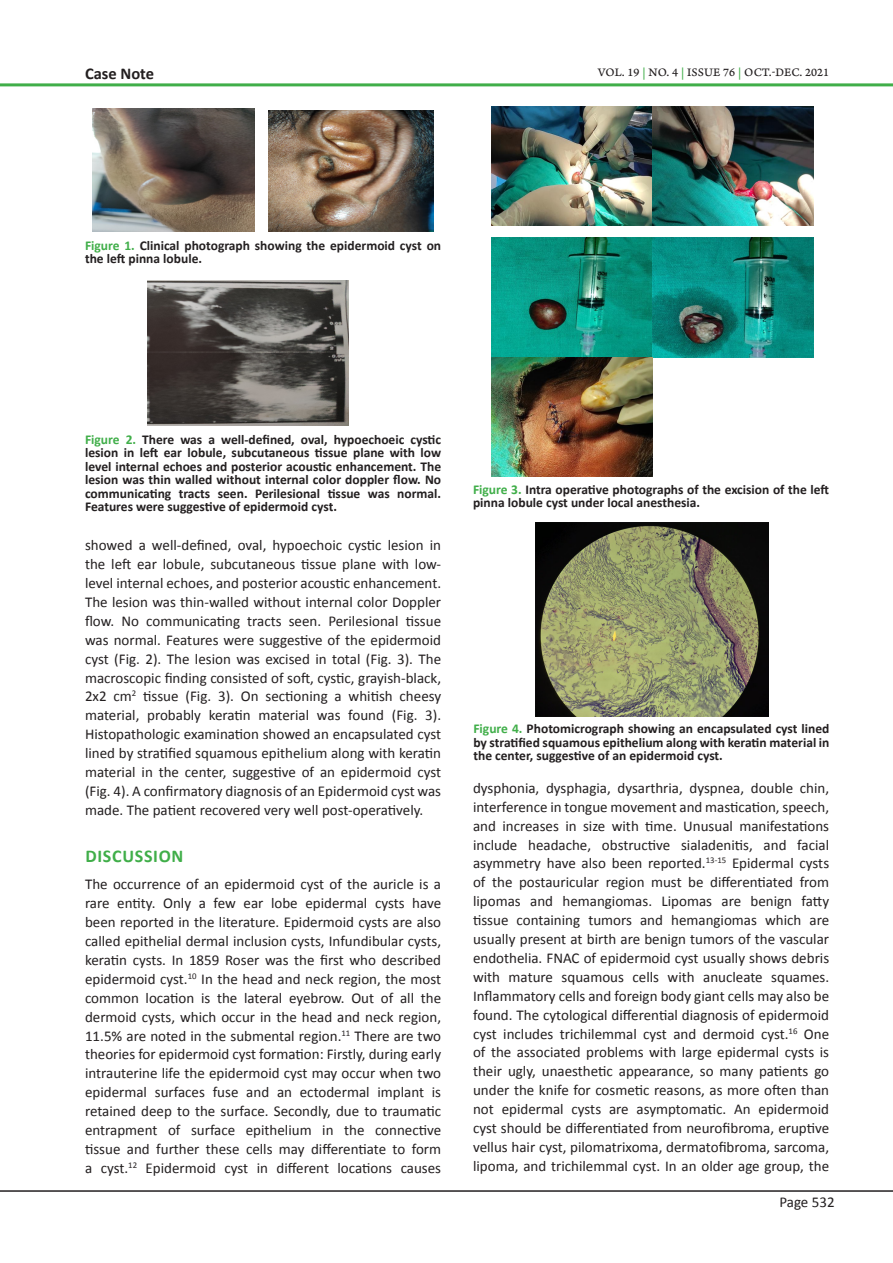
<style>
.page{position:relative;width:893px;height:1263px;background:#fff}
.page>*{position:absolute;margin:0;border:0;box-sizing:border-box;transform-origin:0 0}
.Normal_Text{font:700 18px "Calibri";letter-spacing:.04em;color:#40ae49}
.Abstract_Words{font:700 16.5px "Calibri";color:#231f20}
.Normal_Text-2{font:15px/18.9px "Calibri";color:#231f20;text-align:justify}
.Table_Figure_Legend{font:700 13.5px/13.5px "Calibri";color:#231f20}
.Heading_2_-_Sub_head{font:12px "Arno Pro Caption";letter-spacing:.005em;color:#231f20}
.s1{color:#40ae49}
</style>
<div class="page">
<hr style="left:0;top:1190px;width:893px;height:2px;background:#231f20">
<hr style="left:0;top:83px;width:893px;height:3px;background:#40ae49">
<img style="left:93px;top:109px;width:161px;height:122px">
<img style="left:269px;top:110px;width:164px;height:121px">
<img style="left:148px;top:281px;width:200px;height:144px">
<img style="left:492px;top:106px;width:322px;height:120px">
<img style="left:492px;top:237px;width:322px;height:120px">
<img style="left:492px;top:357px;width:161px;height:119px">
<img style="left:535px;top:523px;width:233px;height:193px">
<p class="Abstract_Words" style="left:85px;top:63px;width:71px">Case Note</p>
<p class="Table_Figure_Legend" style="left:85px;top:239px;width:358px"><span class="s1">Figure 1.</span> Clinical photograph showing the epidermoid cyst on the left pinna lobule.</p>
<p class="Heading_2_-_Sub_head" style="left:598px;top:65px;width:233px">VOL. 19 <span class="s1">|</span> NO. 4 <span class="s1">|</span> ISSUE 76 <span class="s1">|</span> OCT.-DEC. 2021</p>
<p class="Table_Figure_Legend" style="left:85px;top:433px;width:358px;text-align:justify"><span class="s1">Figure 2.</span> There was a well-defined, oval, hypoechoeic cystic lesion in left ear lobule, subcutaneous tissue plane with low level internal echoes and posterior acoustic enhancement. The lesion was thin walled without internal color doppler flow. No communicating tracts seen. Perilesional tissue was normal.<br>Features were suggestive of epidermoid cyst.</p>
<p class="Normal_Text-2" style="left:85px;top:536px;width:358px">showed a well-defined, oval, hypoechoic cystic lesion in the left ear lobule, subcutaneous tissue plane with low&shy;level internal echoes, and posterior acoustic enhancement.<br>The lesion was thin-walled without internal color Doppler flow. No communicating tracts seen. Perilesional tissue was normal. Features were suggestive of the epidermoid cyst (Fig. 2). The lesion was excised in total (Fig. 3). The macroscopic finding consisted of soft, cystic, grayish-black, 2x2 cm<sup>2</sup> tissue (Fig. 3). On sectioning a whitish cheesy material, probably keratin material was found (Fig. 3).<br>Histopathologic examination showed an encapsulated cyst lined by stratified squamous epithelium along with keratin material in the center, suggestive of an epidermoid cyst (Fig. 4). A confirmatory diagnosis of an Epidermoid cyst was made. The patient recovered very well post-operatively.</p>
<p class="Normal_Text" style="left:85px;top:844px;width:100px">DISCUSSION</p>
<p class="Normal_Text-2" style="left:85px;top:875px;width:358px">The occurrence of an epidermoid cyst of the auricle is a rare entity. Only a few ear lobe epidermal cysts have been reported in the literature. Epidermoid cysts are also called epithelial dermal inclusion cysts, Infundibular cysts, keratin cysts. In 1859 Roser was the first who described epidermoid cyst.<sup>10</sup> In the head and neck region, the most common location is the lateral eyebrow. Out of all the dermoid cysts, which occur in the head and neck region, 11.5% are noted in the submental region.<sup>11</sup> There are two theories for epidermoid cyst formation: Firstly, during early intrauterine life the epidermoid cyst may occur when two epidermal surfaces fuse and an ectodermal implant is retained deep to the surface. Secondly, due to traumatic entrapment of surface epithelium in the connective tissue and further these cells may differentiate to form a cyst.<sup>12</sup> Epidermoid cyst in different locations causes</p>
<p class="Table_Figure_Legend" style="left:473px;top:482px;width:358px"><span class="s1">Figure 3.</span> Intra operative photographs of the excision of the left pinna lobule cyst under local anesthesia.</p>
<p class="Table_Figure_Legend" style="left:473px;top:722px;width:358px;text-align:justify"><span class="s1">Figure 4.</span> Photomicrograph showing an encapsulated cyst lined by stratified squamous epithelium along with keratin material in the center, suggestive of an epidermoid cyst.</p>
<p class="Normal_Text-2" style="left:473px;top:778px;width:358px">dysphonia, dysphagia, dysarthria, dyspnea, double chin, interference in tongue movement and mastication, speech, and increases in size with time. Unusual manifestations include headache, obstructive sialadenitis, and facial asymmetry have also been reported.<sup>13-15</sup> Epidermal cysts of the postauricular region must be differentiated from lipomas and hemangiomas. Lipomas are benign fatty tissue containing tumors and hemangiomas which are usually present at birth are benign tumors of the vascular endothelia. FNAC of epidermoid cyst usually shows debris with mature squamous cells with anucleate squames.<br>Inflammatory cells and foreign body giant cells may also be found. The cytological differential diagnosis of epidermoid cyst includes trichilemmal cyst and dermoid cyst.<sup>16</sup> One of the associated problems with large epidermal cysts is their ugly, unaesthetic appearance, so many patients go under the knife for cosmetic reasons, as more often than not epidermal cysts are asymptomatic. An epidermoid cyst should be differentiated from neurofibroma, eruptive vellus hair cyst, pilomatrixoma, dermatofibroma, sarcoma, lipoma, and trichilemmal cyst. In an older age group, the</p>
<p class="Normal_Text-2" style="left:779px;top:1193px;width:57px">Page 532</p>
</div>
